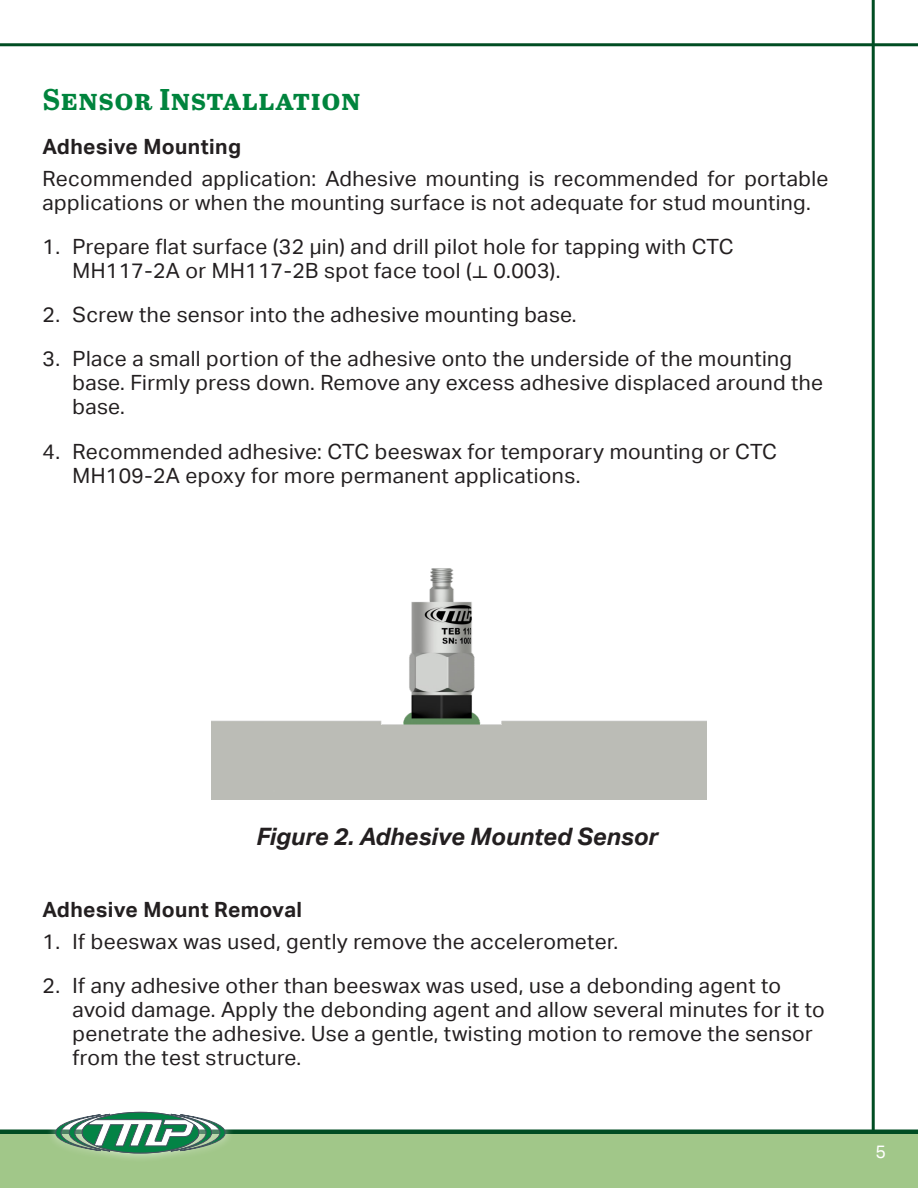
<style>
.page{position:relative;width:918px;height:1188px;background:#fff}
.page>*{position:absolute;margin:0;border:0;box-sizing:border-box;transform-origin:0 0}
.Heading{font:700 30px "Abril Text";letter-spacing:.02em;color:#00843d}
.t1{font:italic 700 24px "Aktiv Grotesk";color:#231f20}
.Body{font:21px/24px "Aktiv Grotesk";letter-spacing:.02em;color:#231f20}
.Body-2{font:700 21px "Aktiv Grotesk";letter-spacing:.02em;color:#231f20}
.t2{font:18px "Aktiv Grotesk";color:#fff}
</style>
<div class="page">
<hr style="left:872px;top:0;width:3px;height:1188px;background:#004d23">
<div style="left:0;top:1134px;width:918px;height:54px;background:#a1c789"></div>
<hr style="left:0;top:1130px;width:918px;height:4px;background:#004d23">
<div style="left:46px;top:1102px;width:188px;height:61px;background:#fff;opacity:.75"></div>
<svg style="left:55px;top:1112px;width:170px;height:41px"></svg>
<hr style="left:0;top:43px;width:918px;height:3px;background:#004d23">
<img style="left:212px;top:568px;width:494px;height:232px">
<p class="Heading" style="left:43px;top:77px;width:319px">Sensor Installation</p>
<p class="Body-2" style="left:43px;top:135px;width:200px">Adhesive Mounting</p>
<p class="Body" style="left:43px;top:166px;width:787px">Recommended application: Adhesive mounting is recommended for portable applications or when the mounting surface is not adequate for stud mounting.</p>
<p class="Body" style="left:73px;top:235px;width:663px;text-indent:-30px">1. Prepare flat surface (32 μin) and drill pilot hole for tapping with CTC<br>MH117-2A or MH117-2B spot face tool (⊥ 0.003).</p>
<p class="Body" style="left:43px;top:303px;width:533px">2. Screw the sensor into the adhesive mounting base.</p>
<p class="Body" style="left:73px;top:347px;width:752px;text-indent:-30px">3. Place a small portion of the adhesive onto the underside of the mounting base. Firmly press down. Remove any excess adhesive displaced around the base.</p>
<p class="Body" style="left:73px;top:439px;width:706px;text-indent:-30px">4. Recommended adhesive: CTC beeswax for temporary mounting or CTC<br>MH109-2A epoxy for more permanent applications.</p>
<p class="t1" style="left:256px;top:823px;width:404px">Figure 2. Adhesive Mounted Sensor</p>
<p class="Body-2" style="left:43px;top:898px;width:261px">Adhesive Mount Removal</p>
<p class="Body" style="left:43px;top:929px;width:575px">1. If beeswax was used, gently remove the accelerometer.</p>
<p class="Body" style="left:73px;top:974px;width:754px;text-indent:-30px">2. If any adhesive other than beeswax was used, use a debonding agent to avoid damage. Apply the debonding agent and allow several minutes for it to penetrate the adhesive. Use a gentle, twisting motion to remove the sensor from the test structure.</p>
<p class="t2" style="left:875px;top:1142px;width:12px">5</p>
</div>
